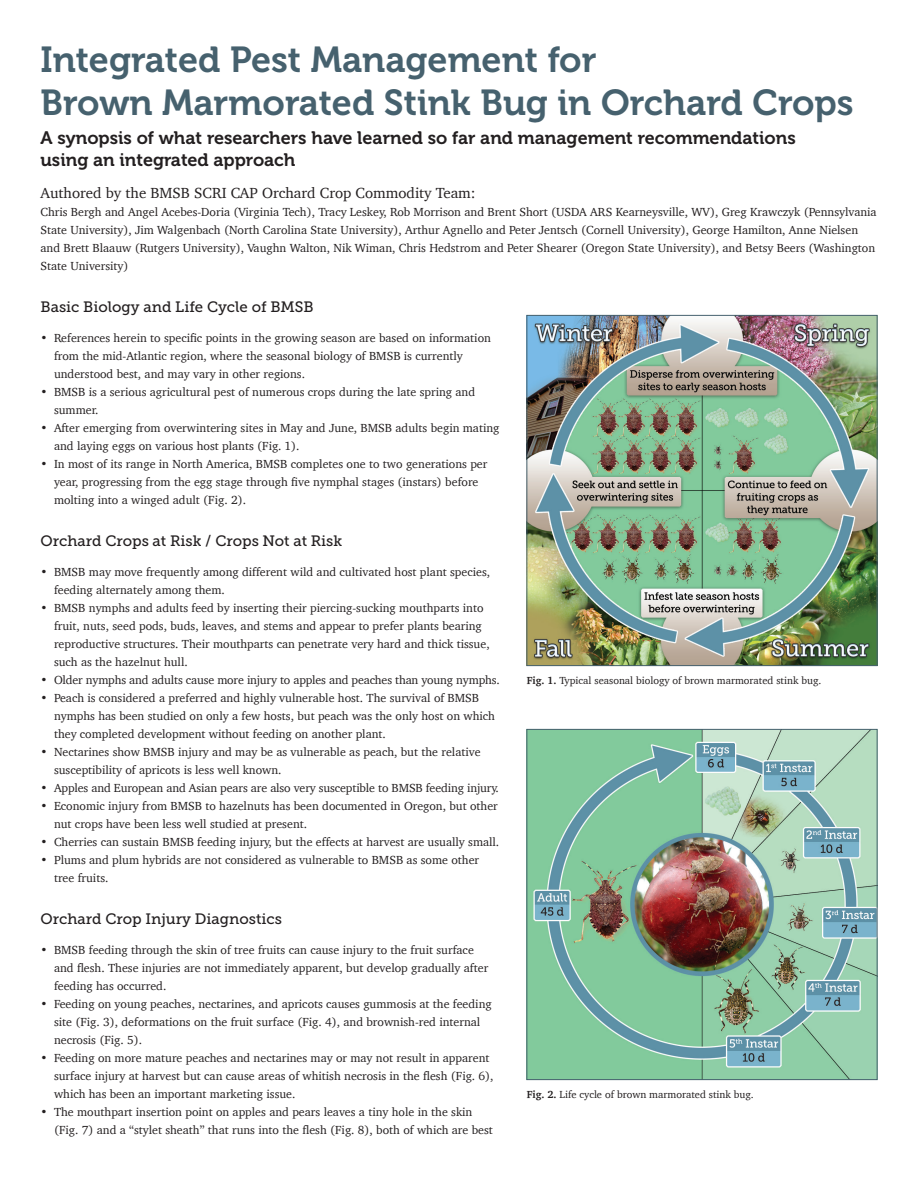
<style>
.page{position:relative;width:918px;height:1188px;background:#fff}
.page>*{position:absolute;margin:0;border:0;box-sizing:border-box;transform-origin:0 0}
.Main_Title{font:36px/43.2px "Museo 700";color:#46616e}
.Mini_Title{font:18px/21.6px "Museo 700";color:#231f20}
.Subtitle{font:15px "Museo Slab 500";color:#231f20}
.t1{font:15px "Charter";color:#231f20}
.Authors{font:12px/18px "Charter";color:#231f20}
.t2{font:10.5px "Charter";color:#231f20}
.s1{font-weight:700}
</style>
<div class="page">
<img style="left:528px;top:731px;width:348px;height:347px">
<div style="left:526px;top:729px;width:352px;height:351px;border:1px solid #46616e"></div>
<img style="left:528px;top:317px;width:348px;height:347px">
<div style="left:526px;top:315px;width:352px;height:351px;border:1px solid #46616e"></div>
<p class="Main_Title" style="left:40px;top:38px;width:815px">Integrated Pest Management for<br>Brown Marmorated Stink Bug in Orchard Crops</p>
<p class="Mini_Title" style="left:40px;top:127px;width:757px">A synopsis of what researchers have learned so far and management recommendations using an integrated approach</p>
<p class="t1" style="left:40px;top:180px;width:437px">Authored by the BMSB SCRI CAP Orchard Crop Commodity Team:</p>
<p class="Authors" style="left:40px;top:203px;width:838px">Chris Bergh and Angel Acebes-Doria (Virginia Tech), Tracy Leskey, Rob Morrison and Brent Short (USDA ARS Kearneysville, WV), Greg Krawczyk (Pennsylvania State University), Jim Walgenbach (North Carolina State University), Arthur Agnello and Peter Jentsch (Cornell University), George Hamilton, Anne Nielsen and Brett Blaauw (Rutgers University), Vaughn Walton, Nik Wiman, Chris Hedstrom and Peter Shearer (Oregon State University), and Betsy Beers (Washington State University)</p>
<p class="Subtitle" style="left:40px;top:298px;width:275px">Basic Biology and Life Cycle of BMSB</p>
<p class="Authors" style="left:54px;top:329px;width:438px;text-indent:-14px">• References herein to specific points in the growing season are based on information from the mid-Atlantic region, where the seasonal biology of BMSB is currently understood best, and may vary in other regions.</p>
<p class="Authors" style="left:54px;top:383px;width:423px;text-indent:-14px">• BMSB is a serious agricultural pest of numerous crops during the late spring and summer.</p>
<p class="Authors" style="left:54px;top:419px;width:447px;text-indent:-14px">• After emerging from overwintering sites in May and June, BMSB adults begin mating and laying eggs on various host plants (Fig. 1).</p>
<p class="Authors" style="left:54px;top:455px;width:435px;text-indent:-14px">• In most of its range in North America, BMSB completes one to two generations per year, progressing from the egg stage through five nymphal stages (instars) before molting into a winged adult (Fig. 2).</p>
<p class="Subtitle" style="left:40px;top:532px;width:303px">Orchard Crops at Risk / Crops Not at Risk</p>
<p class="Authors" style="left:54px;top:563px;width:438px;text-indent:-14px">• BMSB may move frequently among different wild and cultivated host plant species, feeding alternately among them.</p>
<p class="Authors" style="left:54px;top:599px;width:437px;text-indent:-14px">• BMSB nymphs and adults feed by inserting their piercing-sucking mouthparts into fruit, nuts, seed pods, buds, leaves, and stems and appear to prefer plants bearing reproductive structures. Their mouthparts can penetrate very hard and thick tissue, such as the hazelnut hull.</p>
<p class="Authors" style="left:40px;top:671px;width:461px">• Older nymphs and adults cause more injury to apples and peaches than young nymphs.</p>
<p class="Authors" style="left:54px;top:689px;width:442px;text-indent:-14px">• Peach is considered a preferred and highly vulnerable host. The survival of BMSB nymphs has been studied on only a few hosts, but peach was the only host on which they completed development without feeding on another plant.</p>
<p class="Authors" style="left:54px;top:743px;width:428px;text-indent:-14px">• Nectarines show BMSB injury and may be as vulnerable as peach, but the relative susceptibility of apricots is less well known.</p>
<p class="Authors" style="left:40px;top:779px;width:460px">• Apples and European and Asian pears are also very susceptible to BMSB feeding injury.</p>
<p class="Authors" style="left:54px;top:797px;width:445px;text-indent:-14px">• Economic injury from BMSB to hazelnuts has been documented in Oregon, but other nut crops have been less well studied at present.</p>
<p class="Authors" style="left:40px;top:833px;width:460px">• Cherries can sustain BMSB feeding injury, but the effects at harvest are usually small.</p>
<p class="Authors" style="left:54px;top:851px;width:427px;text-indent:-14px">• Plums and plum hybrids are not considered as vulnerable to BMSB as some other tree fruits.</p>
<p class="Subtitle" style="left:40px;top:910px;width:243px">Orchard Crop Injury Diagnostics</p>
<p class="Authors" style="left:54px;top:941px;width:436px;text-indent:-14px">• BMSB feeding through the skin of tree fruits can cause injury to the fruit surface and flesh. These injuries are not immediately apparent, but develop gradually after feeding has occurred.</p>
<p class="Authors" style="left:54px;top:995px;width:439px;text-indent:-14px">• Feeding on young peaches, nectarines, and apricots causes gummosis at the feeding site (Fig. 3), deformations on the fruit surface (Fig. 4), and brownish-red internal necrosis (Fig. 5).</p>
<p class="Authors" style="left:54px;top:1049px;width:441px;text-indent:-14px">• Feeding on more mature peaches and nectarines may or may not result in apparent surface injury at harvest but can cause areas of whitish necrosis in the flesh (Fig. 6), which has been an important marketing issue.</p>
<p class="Authors" style="left:54px;top:1103px;width:440px;text-indent:-14px">• The mouthpart insertion point on apples and pears leaves a tiny hole in the skin (Fig. 7) and a “stylet sheath” that runs into the flesh (Fig. 8), both of which are best</p>
<p class="t2" style="left:527px;top:671px;width:296px"><span class="s1">Fig. 1.</span> Typical seasonal biology of brown marmorated stink bug.</p>
<p class="t2" style="left:527px;top:1085px;width:228px"><span class="s1">Fig. 2.</span> Life cycle of brown marmorated stink bug.</p>
</div>
